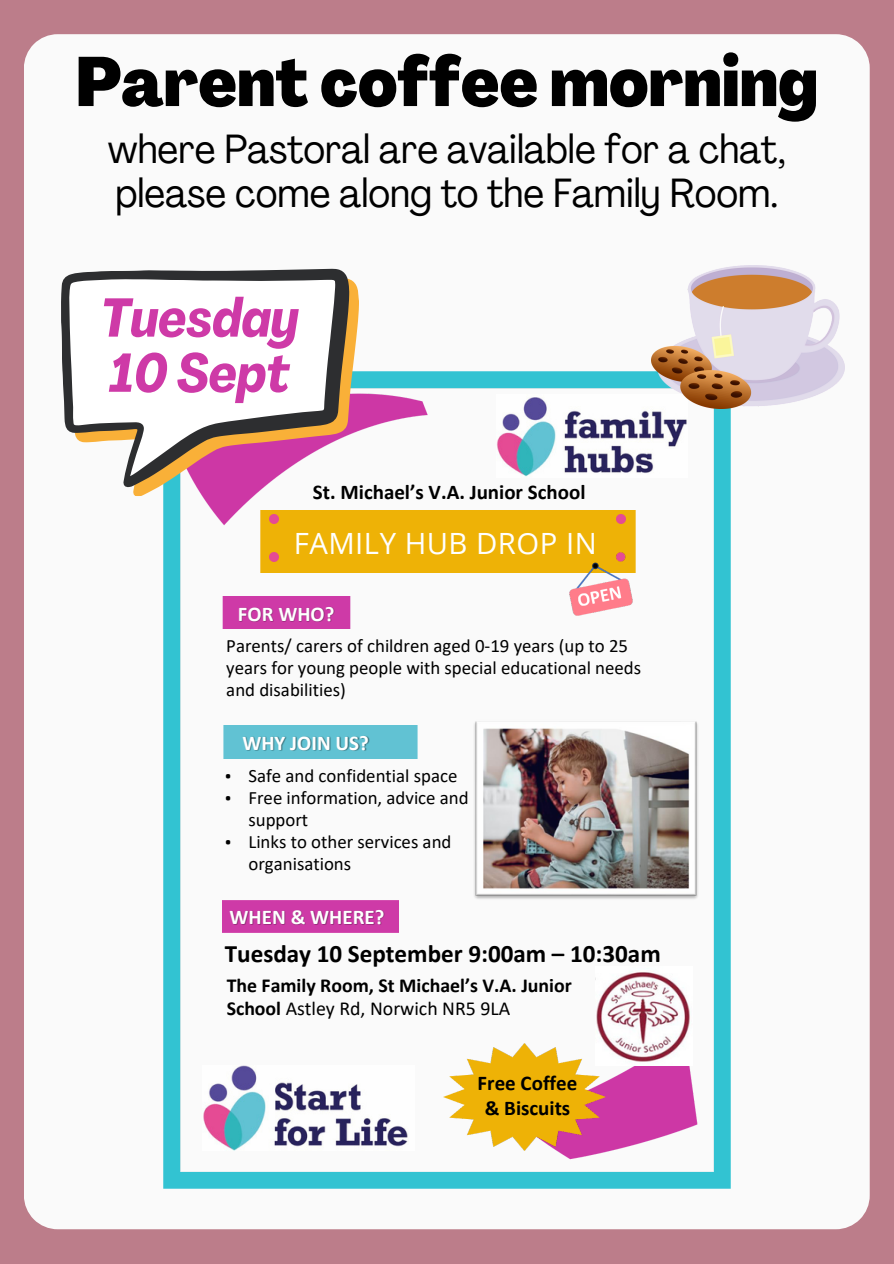
<style>
.page{position:relative;width:894px;height:1264px;background:#fff}
.page>*{position:absolute;margin:0;border:0;box-sizing:border-box;transform-origin:0 0}
.t1{font:800 condensed 68.7px "Agrandir";color:#000}
.t2{font:italic 700 condensed 53.7px/55.2px "Agrandir";color:#ce3aa7}
.t3{font:condensed 40.2px/43.8px "Agrandir";color:#000}
.t4{font:29.25px "Open Sans";letter-spacing:.015em;color:#fff}
.t5{font:700 25.05px "Calibri";color:#000}
.t6{font:700 21px/24.9px "Calibri";color:#000;text-align:center}
.t7{font:700 21px "Calibri";color:#fff}
.t8{font:700 19.8px/23.7px "Calibri";color:#000}
.t9{font:18.9px/22px "Calibri";color:#000}
.t10{font:18.9px/22px "IBM Plex Sans Cond";color:#000}
.s1{font-weight:400}
</style>
<div class="page">
<div style="left:0;top:0;width:893px;height:1263px;background:#bc7d8a"></div>
<div style="left:24px;top:34px;width:845px;height:1195px;background:#fafafa"></div>
<img style="left:159px;top:366px;width:576px;height:827px">
<img style="left:496px;top:394px;width:191px;height:84px">
<div style="left:260px;top:510px;width:374px;height:62px;background:#eeb206"></div>
<img style="left:202px;top:1065px;width:212px;height:85px">
<img style="left:222px;top:596px;width:128px;height:33px">
<svg style="left:269px;top:552px;width:9px;height:9px"></svg>
<svg style="left:270px;top:514px;width:9px;height:9px"></svg>
<img style="left:564px;top:547px;width:73px;height:73px">
<svg style="left:616px;top:514px;width:9px;height:9px"></svg>
<img style="left:225px;top:594px;width:123px;height:46px">
<img style="left:216px;top:897px;width:183px;height:46px">
<img style="left:222px;top:726px;width:196px;height:32px">
<img style="left:229px;top:723px;width:154px;height:47px">
<img style="left:471px;top:718px;width:229px;height:183px">
<img style="left:595px;top:966px;width:97px;height:99px">
<img style="left:443px;top:1043px;width:162px;height:107px">
<img style="left:651px;top:266px;width:193px;height:142px">
<svg style="left:70px;top:275px;width:293px;height:223px;background:#e4cbd6"></svg>
<svg style="left:60px;top:266px;width:293px;height:223px;background:#b69f9b"></svg>
<svg style="left:69px;top:275px;width:270px;height:202px;background:#e1d3d5"></svg>
<p class="t1" style="left:75px;top:54px;width:743px">Parent coffee morning</p>
<p class="t3" style="left:108px;top:131px;width:679px">where Pastoral are available for a chat, please come along to the Family Room.</p>
<h6 class="t2" style="left:100px;top:295px;width:200px">Tuesday<br>10 Sept</h6>
<p class="t6" style="left:313px;top:481px;width:274px">St. Michael’s V.A. Junior School</p>
<p class="t4" style="left:294px;top:522px;width:304px">FAMILY HUB DROP IN</p>
<h5 class="t7" style="left:238px;top:605px;width:98px">FOR WHO?</h5>
<h4 class="t9" style="left:226px;top:636px;width:416px">Parents/ carers of children aged 0-19 years (up to 25 years for young people with special educational needs and disabilities)</h4>
<p class="t10" style="left:225px;top:764px;width:8px">• •</p>
<p class="t10" style="left:225px;top:829px;width:8px">•</p>
<p class="t7" style="left:242px;top:734px;width:128px">WHY JOIN US?</p>
<p class="t9" style="left:248px;top:766px;width:222px">Safe and confidential space<br>Free information, advice and support</p>
<h5 class="t9" style="left:248px;top:832px;width:204px">Links to other services and organisations</h5>
<p class="t7" style="left:229px;top:908px;width:156px">WHEN &amp; WHERE?</p>
<p class="t5" style="left:225px;top:943px;width:437px">Tuesday 10 September 9:00am – 10:30am</p>
<p class="t8" style="left:226px;top:974px;width:346px">The Family Room, St Michael’s V.A. Junior<br>School <span class="s1">Astley Rd, Norwich NR5 9LA</span></p>
<p class="t6" style="left:477px;top:1072px;width:101px">Free Coffee &amp; Biscuits</p>
</div>
